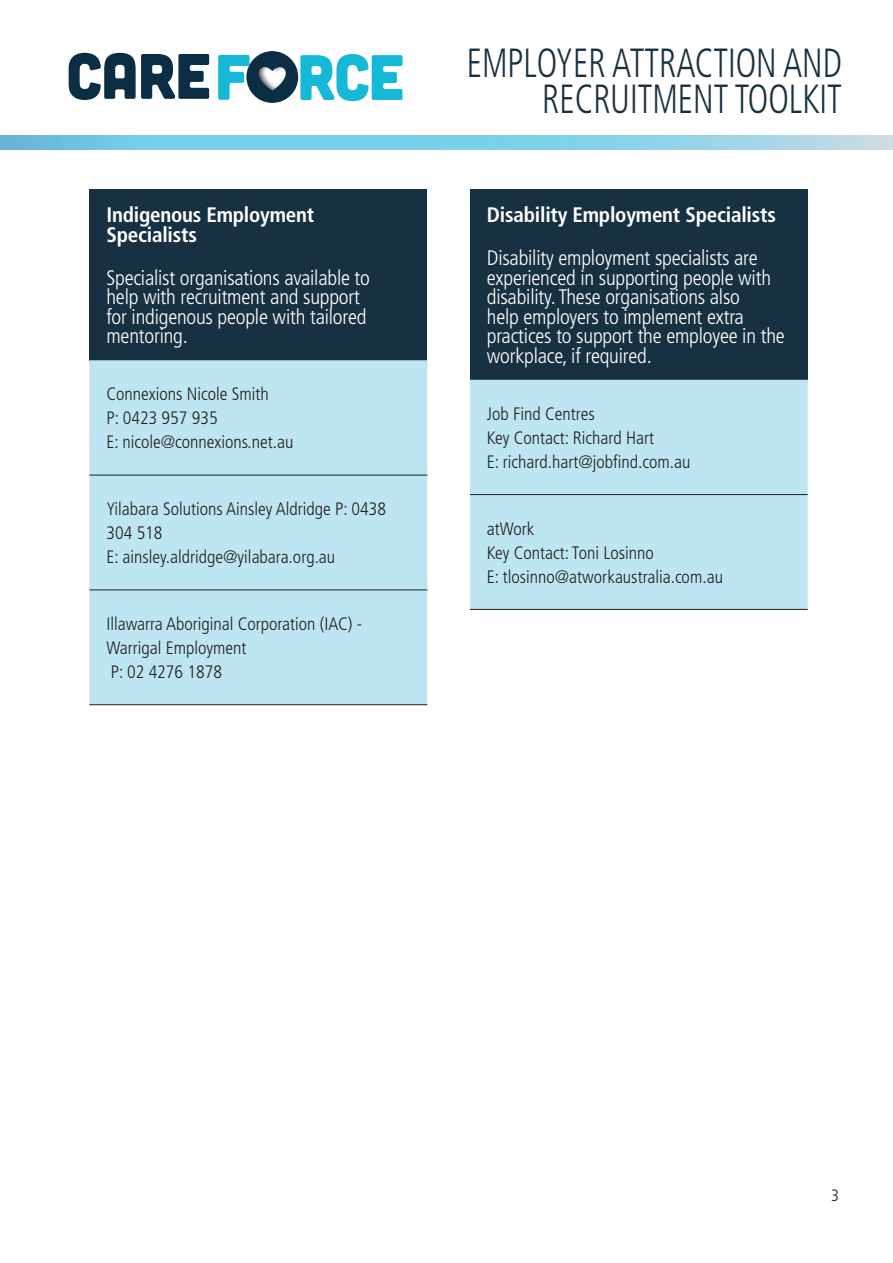
<style>
.page{position:relative;width:893px;height:1263px;background:#fff}
.page>*{position:absolute;margin:0;border:0;box-sizing:border-box;transform-origin:0 0}
.t1{font:64.05px "Cubano";color:#16b8d7}
.t2{font:300 condensed 40.65px/36px "Frutiger";color:#183142;text-align:right;scale:.85 1}
.t3{font:300 condensed 21px/19.5px "Frutiger";letter-spacing:-.01em;color:#fff}
.t4{font:700 condensed 21px/19.5px "Frutiger";letter-spacing:-.01em;color:#fff}
.t5{font:300 condensed 18px/24px "Frutiger";color:#231f20}
.t6{font:300 condensed 16.5px "Frutiger";color:#231f20}
</style>
<div class="page">
<svg style="left:300px;top:54px;width:102px;height:47px"></svg>
<svg style="left:69px;top:53px;width:140px;height:47px"></svg>
<div style="left:246px;top:51px;width:52px;height:52px;background:#0b2e45;border-radius:50%"></div>
<img style="left:259px;top:67px;width:27px;height:23px">
<svg style="left:0;top:136px;width:893px;height:13px;background:#85cfe8"></svg>
<div style="left:89px;top:189px;width:338px;height:171px;background:#183142"></div>
<div style="left:89px;top:360px;width:338px;height:344px;background:#bee6f2"></div>
<hr style="left:89px;top:475px;width:338px;height:1px;background:#231f20">
<hr style="left:89px;top:590px;width:338px;height:1px;background:#231f20">
<hr style="left:89px;top:704px;width:338px;height:1px;background:#231f20">
<div style="left:470px;top:189px;width:338px;height:191px;background:#183142"></div>
<div style="left:470px;top:380px;width:338px;height:229px;background:#bee6f2"></div>
<hr style="left:470px;top:494px;width:338px;height:1px;background:#231f20">
<hr style="left:470px;top:609px;width:338px;height:1px;background:#231f20">
<h1 class="t1" style="left:215px;top:36px;width:37px">F</h1>
<h2 class="t2" style="left:467px;top:45px;width:443px">EMPLOYER ATTRACTION AND<br>RECRUITMENT TOOLKIT</h2>
<p class="t4" style="left:106px;top:205px;width:209px">Indigenous Employment<br>Specialists</p>
<p class="t3" style="left:106px;top:268px;width:265px">Specialist organisations available to help with recruitment and support for indigenous people with tailored mentoring.</p>
<p class="t5" style="left:106px;top:382px;width:189px">Connexions Nicole Smith<br>P: 0423 957 935<br>E: nicole@connexions.net.au</p>
<p class="t5" style="left:106px;top:497px;width:281px">Yilabara Solutions Ainsley Aldridge P: 0438<br>304 518<br>E: ainsley.aldridge@yilabara.org.au</p>
<p class="t5" style="left:106px;top:612px;width:257px">Illawarra Aboriginal Corporation (IAC) -<br>Warrigal Employment<br>P: 02 4276 1878</p>
<p class="t4" style="left:487px;top:205px;width:291px">Disability Employment Specialists</p>
<p class="t3" style="left:487px;top:249px;width:299px">Disability employment specialists are experienced in supporting people with disability. These organisations also<br>help employers to implement extra practices to support the employee in the workplace, if required.</p>
<p class="t5" style="left:487px;top:402px;width:205px">Job Find Centres<br>Key Contact: Richard Hart<br>E: richard.hart@jobfind.com.au</p>
<p class="t5" style="left:487px;top:517px;width:238px">atWork<br>Key Contact: Toni Losinno<br>E: tlosinno@atworkaustralia.com.au</p>
<p class="t6" style="left:831px;top:1186px;width:9px">3</p>
</div>
